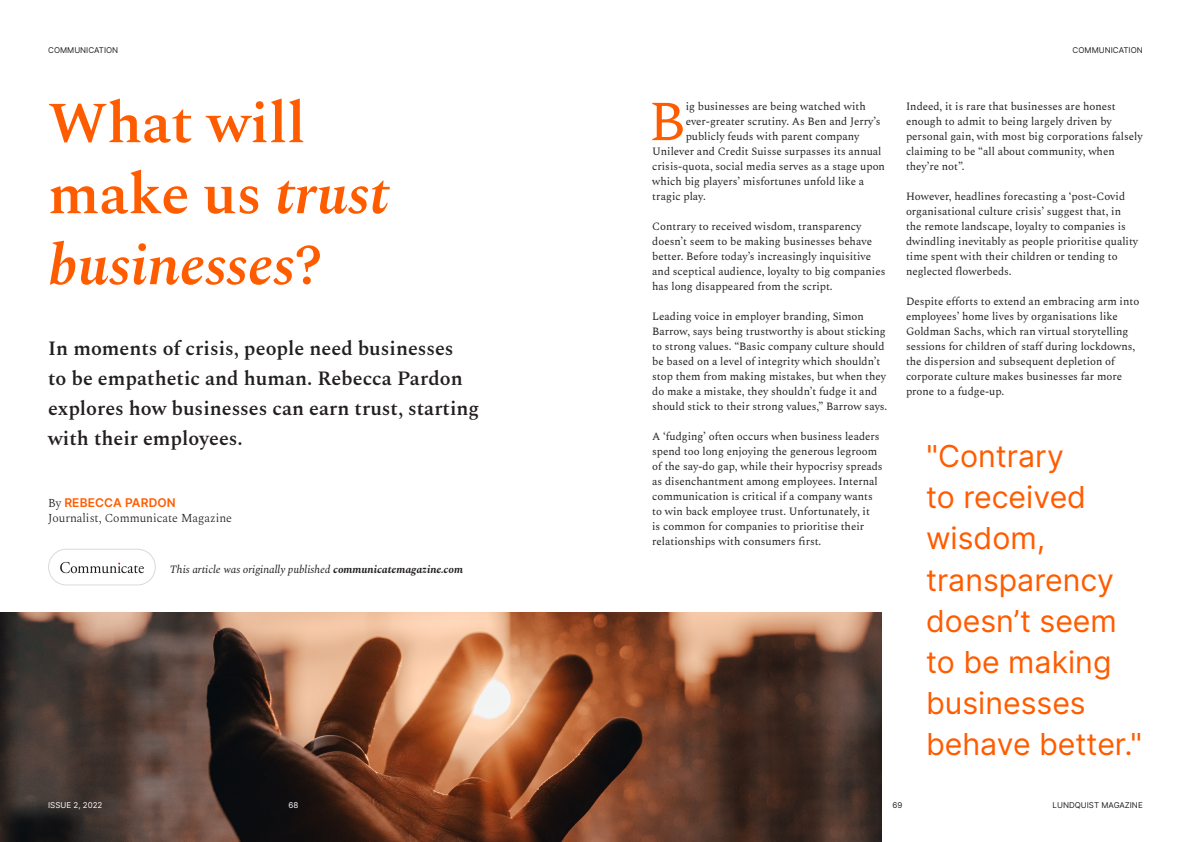
<style>
.page{position:relative;width:1191px;height:842px;background:#fff}
.page>*{position:absolute;margin:0;border:0;box-sizing:border-box;transform-origin:0 0}
.t1{font:600 58px/71px "Spectral";color:#ff5c00}
.t2{font:56.5px "Spectral";color:#ff5c00}
.t3{font:30.2px/41.1px "Inter";color:#ff5c00}
.t4{font:600 20px/30px "Spectral";color:#231f20}
.t5{font:300 12px/15px "Spectral";color:#231f20}
.t6{font:11px/15px "Spectral";color:#231f20}
.t7{font:italic 11px "Spectral";color:#231f20}
.t8{font:8px "Inter";color:#231f20}
.t9{font:8px "Inter";color:#fff}
.s1{font-style:italic}
.s2{font-family:"Inter";font-weight:600;color:#ff5c00}
.s3{font-weight:700}
</style>
<div class="page">
<img style="left:0;top:612px;width:882px;height:230px">
<div style="left:48px;top:549px;width:108px;height:36px;border:1px solid #939598;border-radius:18px"></div>
<img style="left:60px;top:561px;width:84px;height:13px">
<p class="t8" style="left:48px;top:44px;width:72px">COMMUNICATION</p>
<p class="t8" style="left:1072px;top:44px;width:72px">COMMUNICATION</p>
<p class="t1" style="left:48px;top:83px;width:342px">What will make us <span class="s1">trust businesses</span>?</p>
<p class="t4" style="left:48px;top:332px;width:433px">In moments of crisis, people need businesses<br>to be empathetic and human. Rebecca Pardon explores how businesses can earn trust, starting with their employees.</p>
<p class="t5" style="left:48px;top:495px;width:185px">By <span class="s2">REBECCA PARDON<br></span>Journalist, Communicate Magazine</p>
<p class="t7" style="left:170px;top:561px;width:294px">This article was originally published <span class="s3">communicatemagazine.com</span></p>
<p class="t9" style="left:48px;top:799px;width:56px">ISSUE 2, 2022</p>
<p class="t9" style="left:288px;top:799px;width:11px">68</p>
<p class="t2" style="left:648px;top:80px;width:39px">B</p>
<p class="t6" style="left:685px;top:98px;width:182px">ig businesses are being watched with</p>
<p class="t6" style="left:685px;top:113px;width:196px">ever-greater scrutiny. As Ben and Jerry’s</p>
<p class="t6" style="left:685px;top:128px;width:175px">publicly feuds with parent company</p>
<p class="t6" style="left:652px;top:143px;width:231px">Unilever and Credit Suisse surpasses its annual</p>
<p class="t6" style="left:652px;top:158px;width:234px">crisis-quota, social media serves as a stage upon</p>
<p class="t6" style="left:652px;top:173px;width:214px">which big players’ misfortunes unfold like a</p>
<p class="t6" style="left:652px;top:188px;width:55px">tragic play.</p>
<p class="t6" style="left:652px;top:218px;width:235px">Contrary to received wisdom, transparency doesn’t seem to be making businesses behave better. Before today’s increasingly inquisitive and sceptical audience, loyalty to big companies has long disappeared from the script.</p>
<p class="t6" style="left:652px;top:308px;width:237px">Leading voice in employer branding, Simon Barrow, says being trustworthy is about sticking to strong values. “Basic company culture should be based on a level of integrity which shouldn’t stop them from making mistakes, but when they do make a mistake, they shouldn’t fudge it and should stick to their strong values,” Barrow says.</p>
<p class="t6" style="left:652px;top:428px;width:232px">A ‘fudging’ often occurs when business leaders spend too long enjoying the generous legroom of the say-do gap, while their hypocrisy spreads as disenchantment among employees. Internal communication is critical if a company wants to win back employee trust. Unfortunately, it<br>is common for companies to prioritise their relationships with consumers first.</p>
<p class="t6" style="left:906px;top:98px;width:238px">Indeed, it is rare that businesses are honest enough to admit to being largely driven by personal gain, with most big corporations falsely claiming to be “all about community, when they’re not”.</p>
<p class="t6" style="left:906px;top:188px;width:234px">However, headlines forecasting a ‘post-Covid organisational culture crisis’ suggest that, in the remote landscape, loyalty to companies is dwindling inevitably as people prioritise quality time spent with their children or tending to neglected flowerbeds.</p>
<p class="t6" style="left:906px;top:293px;width:235px">Despite efforts to extend an embracing arm into employees’ home lives by organisations like Goldman Sachs, which ran virtual storytelling sessions for children of staff during lockdowns, the dispersion and subsequent depletion of corporate culture makes businesses far more prone to a fudge-up.</p>
<p class="t3" style="left:926px;top:435px;width:190px">"Contrary<br>to received wisdom, transparency</p>
<p class="t3" style="left:926px;top:599px;width:218px">doesn’t seem to be making businesses behave better."</p>
<p class="t8" style="left:892px;top:799px;width:11px">69</p>
<p class="t8" style="left:1052px;top:799px;width:92px">LUNDQUIST MAGAZINE</p>
</div>
